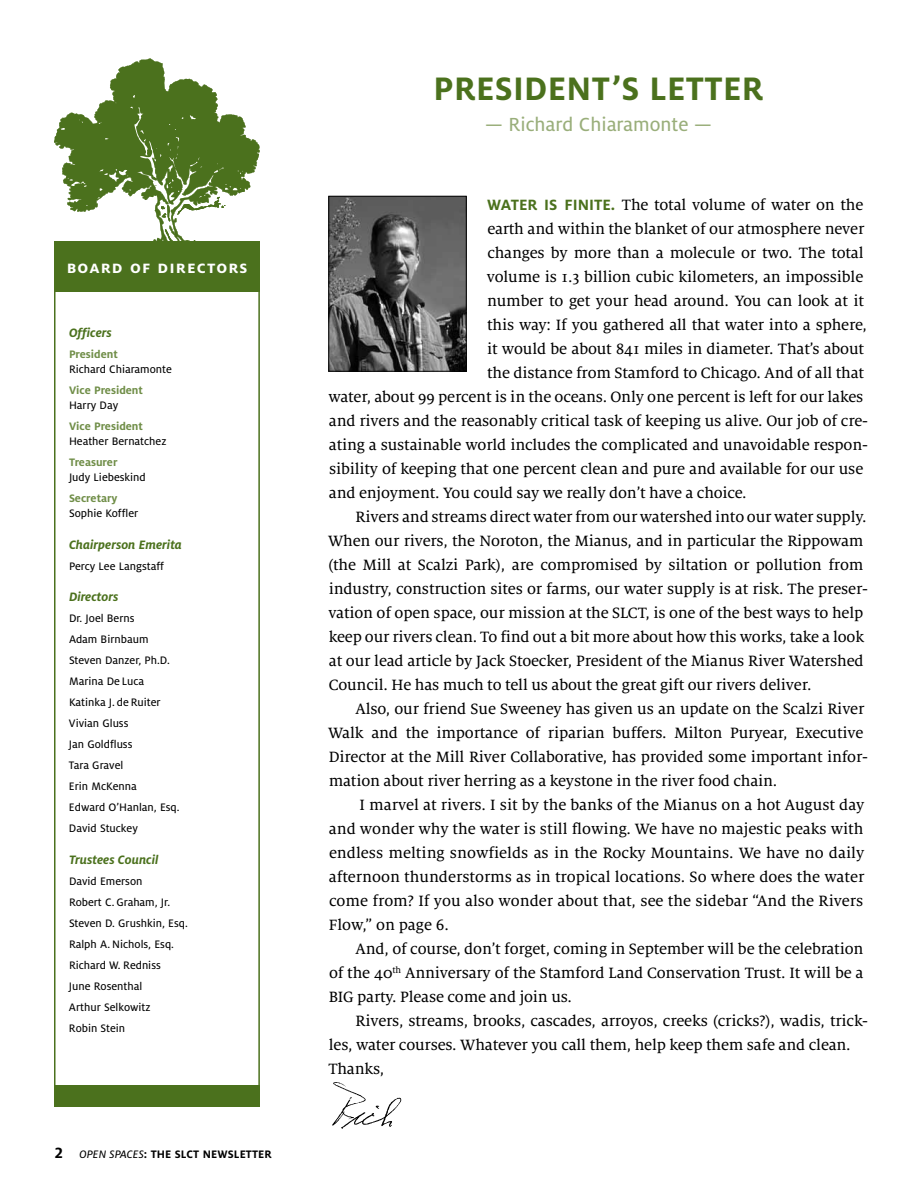
<style>
.page{position:relative;width:918px;height:1188px;background:#fff}
.page>*{position:absolute;margin:0;border:0;box-sizing:border-box;transform-origin:0 0}
.t1{font:700 36px "Milo OT";color:#4b711d}
.t2{font:21px "Milo OT Text";color:#99ae7a}
.t3{font:700 18px "Milo OT";letter-spacing:.065em;color:#fff}
.t4{font:16.5px "Milo Serif OT Text";letter-spacing:-.01em;color:#000}
.t5{font:700 16.5px "Milo OT";color:#4b711d}
.t6{font:700 16.5px "Milo OT";color:#000}
.t7{font:italic 700 13.5px "Milo OT";color:#4b711d}
.t8{font:12px/21px "Milo OT Text";color:#000}
.t9{font:700 12px "Milo OT";color:#708e48}
.t10{font:700 12px "Milo OT";letter-spacing:.01em;color:#000}
.s1{font-family:"Milo OT Text Ita";font-weight:400}
.s2{font-family:"Milo OT";font-weight:700;color:#4b711d}
</style>
<div class="page">
<svg style="left:54px;top:58px;width:206px;height:183px"></svg>
<div style="left:54px;top:251px;width:206px;height:856px;border:2px solid #4b711d"></div>
<div style="left:54px;top:241px;width:206px;height:51px;background:#4b711d"></div>
<div style="left:54px;top:1085px;width:206px;height:22px;background:#4b711d"></div>
<img style="left:330px;top:198px;width:135px;height:172px">
<div style="left:328px;top:196px;width:139px;height:176px;border:1px solid #000"></div>
<svg style="left:332px;top:1082px;width:69px;height:47px"></svg>
<p class="t3" style="left:67px;top:257px;width:182px">board of directors</p>
<p class="t7" style="left:69px;top:325px;width:44px">Officers</p>
<p class="t9" style="left:69px;top:348px;width:50px">President</p>
<p class="t8" style="left:69px;top:359px;width:104px">Richard Chiaramonte</p>
<p class="t9" style="left:69px;top:384px;width:75px">Vice President</p>
<p class="t8" style="left:69px;top:395px;width:51px">Harry Day</p>
<p class="t9" style="left:69px;top:420px;width:75px">Vice President</p>
<p class="t8" style="left:69px;top:431px;width:99px">Heather Bernatchez</p>
<p class="t9" style="left:69px;top:456px;width:50px">Treasurer</p>
<p class="t8" style="left:69px;top:467px;width:78px">Judy Liebeskind</p>
<p class="t9" style="left:69px;top:492px;width:50px">Secretary</p>
<p class="t8" style="left:69px;top:503px;width:71px">Sophie Koffler</p>
<p class="t7" style="left:69px;top:537px;width:114px">Chairperson Emerita</p>
<p class="t8" style="left:69px;top:556px;width:97px">Percy Lee Langstaff</p>
<p class="t7" style="left:69px;top:589px;width:51px">Directors</p>
<p class="t8" style="left:69px;top:608px;width:112px">Dr. Joel Berns<br>Adam Birnbaum<br>Steven Danzer, Ph.D.<br>Marina De Luca<br>Katinka J. de Ruiter<br>Vivian Gluss<br>Jan Goldfluss<br>Tara Gravel<br>Erin McKenna<br>Edward O’Hanlan, Esq.<br>David Stuckey</p>
<p class="t7" style="left:69px;top:852px;width:91px">Trustees Council</p>
<p class="t8" style="left:69px;top:871px;width:120px">David Emerson<br>Robert C. Graham, Jr.<br>Steven D. Grushkin, Esq.<br>Ralph A. Nichols, Esq.<br>Richard W. Redniss<br>June Rosenthal<br>Arthur Selkowitz<br>Robin Stein</p>
<p class="t6" style="left:55px;top:1143px;width:10px">2</p>
<p class="t10" style="left:79px;top:1147px;width:194px"><span class="s1">Open Spaces</span>: THE SLCT NEWSLETTER</p>
<h1 class="t1" style="left:434px;top:68px;width:20px">Pres</h1>
<h1 class="t1" style="left:513px;top:68px;width:33px">ident</h1>
<h1 class="t1" style="left:612px;top:68px;width:76px">’s Letter</h1>
<p class="t2" style="left:485px;top:113px;width:228px">— Richard Chiaramonte —</p>
<p class="t5" style="left:487px;top:195px;width:24px">Water</p>
<p class="t4" style="left:544px;top:196px;width:321px"><span class="s2">is fin ite .</span> The total volume of water on the</p>
<p class="t4" style="left:487px;top:220px;width:378px">earth and within the blanket of our atmosphere never</p>
<p class="t4" style="left:487px;top:244px;width:378px">changes by more than a molecule or two. The total</p>
<p class="t4" style="left:487px;top:268px;width:378px">volume is 1.3 billion cubic kilometers, an impossible</p>
<p class="t4" style="left:487px;top:292px;width:378px">number to get your head around. You can look at it</p>
<p class="t4" style="left:487px;top:316px;width:381px">this way: If you gathered all that water into a sphere,</p>
<p class="t4" style="left:487px;top:340px;width:379px">it would be about 841 miles in diameter. That’s about</p>
<p class="t4" style="left:487px;top:364px;width:378px">the distance from Stamford to Chicago. And of all that</p>
<p class="t4" style="left:328px;top:388px;width:536px">water, about 99 percent is in the oceans. Only one percent is left for our lakes</p>
<p class="t4" style="left:329px;top:412px;width:541px">and rivers and the reasonably critical task of keeping us alive. Our job of cre-</p>
<p class="t4" style="left:329px;top:436px;width:541px">ating a sustainable world includes the complicated and unavoidable respon-</p>
<p class="t4" style="left:329px;top:460px;width:536px">sibility of keeping that one percent clean and pure and available for our use</p>
<p class="t4" style="left:329px;top:484px;width:419px">and enjoyment. You could say we really don’t have a choice.</p>
<p class="t4" style="left:356px;top:508px;width:513px">Rivers and streams direct water from our watershed into our water supply.</p>
<p class="t4" style="left:328px;top:532px;width:537px">When our rivers, the Noroton, the Mianus, and in particular the Rippowam</p>
<p class="t4" style="left:328px;top:556px;width:537px">(the Mill at Scalzi Park), are compromised by siltation or pollution from</p>
<p class="t4" style="left:329px;top:580px;width:541px">industry, construction sites or farms, our water supply is at risk. The preser-</p>
<p class="t4" style="left:328px;top:604px;width:536px">vation of open space, our mission at the SLCT, is one of the best ways to help</p>
<p class="t4" style="left:329px;top:628px;width:537px">keep our rivers clean. To find out a bit more about how this works, take a look</p>
<p class="t4" style="left:329px;top:652px;width:536px">at our lead article by Jack Stoecker, President of the Mianus River Watershed</p>
<p class="t4" style="left:329px;top:676px;width:484px">Council. He has much to tell us about the great gift our rivers deliver.</p>
<p class="t4" style="left:356px;top:700px;width:510px">Also, our friend Sue Sweeney has given us an update on the Scalzi River</p>
<p class="t4" style="left:328px;top:724px;width:537px">Walk and the importance of riparian buffers. Milton Puryear, Executive</p>
<p class="t4" style="left:329px;top:748px;width:541px">Director at the Mill River Collaborative, has provided some important infor-</p>
<p class="t4" style="left:329px;top:772px;width:450px">mation about river herring as a keystone in the river food chain.</p>
<p class="t4" style="left:360px;top:796px;width:506px">I marvel at rivers. I sit by the banks of the Mianus on a hot August day</p>
<p class="t4" style="left:329px;top:820px;width:536px">and wonder why the water is still flowing. We have no majestic peaks with</p>
<p class="t4" style="left:329px;top:844px;width:537px">endless melting snowfields as in the Rocky Mountains. We have no daily</p>
<p class="t4" style="left:329px;top:868px;width:537px">afternoon thunderstorms as in tropical locations. So where does the water</p>
<p class="t4" style="left:329px;top:892px;width:536px">come from? If you also wonder about that, see the sidebar “And the Rivers</p>
<p class="t4" style="left:329px;top:916px;width:122px">Flow,” on page 6.</p>
<p class="t4" style="left:356px;top:940px;width:509px">And, of course, don’t forget, coming in September will be the celebration</p>
<p class="t4" style="left:329px;top:964px;width:536px">of the 40<sup>th</sup> Anniversary of the Stamford Land Conservation Trust. It will be a</p>
<p class="t4" style="left:329px;top:988px;width:245px">BIG party. Please come and join us.</p>
<p class="t4" style="left:355px;top:1012px;width:514px">Rivers, streams, brooks, cascades, arroyos, creeks (cricks?), wadis, trick-</p>
<p class="t4" style="left:329px;top:1036px;width:523px">les, water courses. Whatever you call them, help keep them safe and clean.</p>
<p class="t4" style="left:328px;top:1060px;width:58px">Thanks,</p>
</div>
